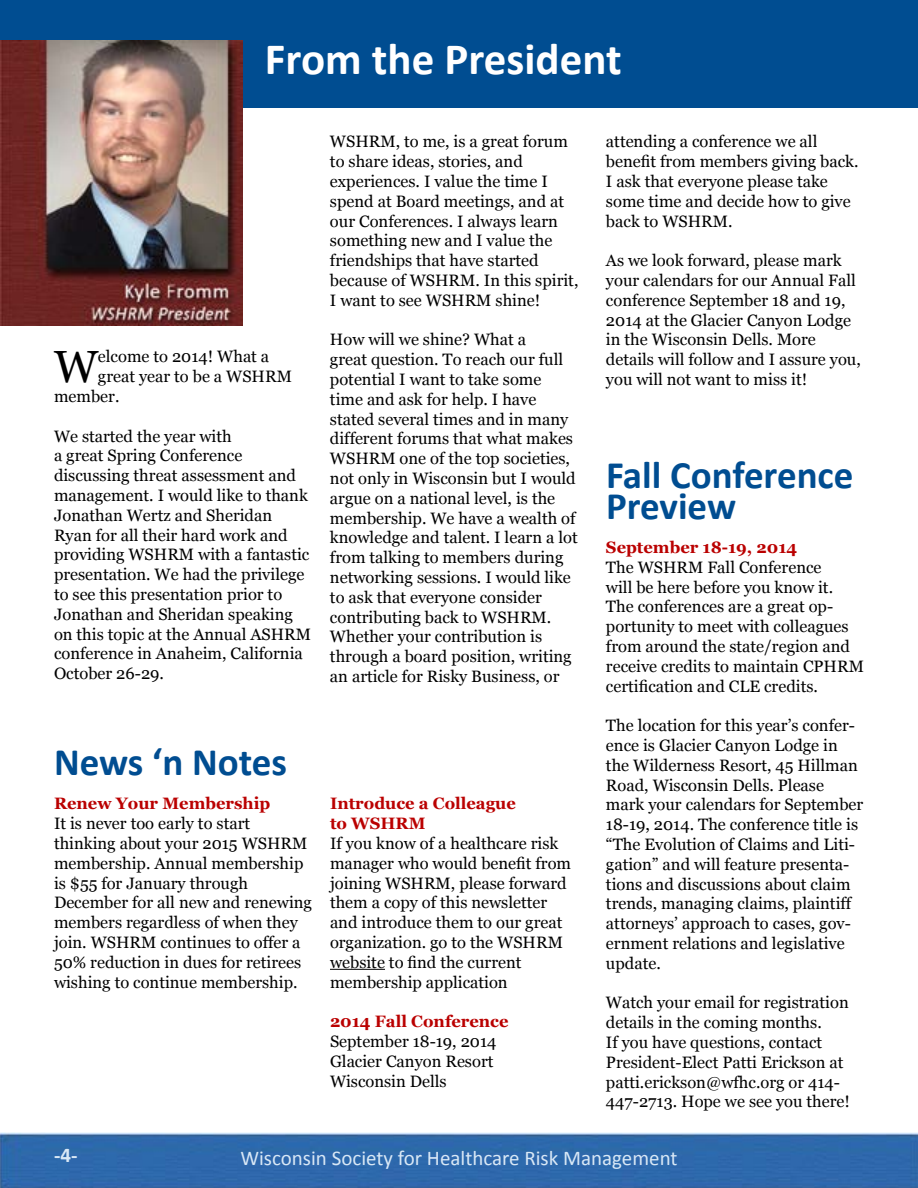
<style>
.page{position:relative;width:918px;height:1188px;background:#fff}
.page>*{position:absolute;margin:0;border:0;box-sizing:border-box;transform-origin:0 0}
.t1{font:45.15px "Georgia";color:#000}
.t2{font:700 45px "Calibri";color:#fff}
.t3{font:700 39px/31.5px "Calibri";color:#004d91}
.t4{font:21px "Calibri";color:#d9e8f6}
.t5{font:700 21px "Calibri";color:#d9e8f6}
.t6{font:16.5px/19.8px "Georgia";color:#000}
.t7{font:700 16.5px/19.8px "Georgia";color:#ba0000}
</style>
<div class="page">
<img style="left:0;top:1133px;width:918px;height:55px">
<div style="left:0;top:0;width:918px;height:108px;background:#004d91"></div>
<img style="left:0;top:41px;width:243px;height:285px">
<hr style="left:330px;top:969px;width:55px;height:1px;background:#000">
<h2 class="t2" style="left:265px;top:31px;width:358px">From the President</h2>
<h1 class="t1" style="left:54px;top:339px;width:45px">W</h1>
<p class="t6" style="left:98px;top:347px;width:173px">elcome to 2014! What a</p>
<p class="t6" style="left:98px;top:367px;width:195px">great year to be a WSHRM</p>
<p class="t6" style="left:54px;top:387px;width:67px">member.</p>
<p class="t6" style="left:54px;top:426px;width:259px">We started the year with<br>a great Spring Conference discussing threat assessment and management. I would like to thank<br>Jonathan Wertz and Sheridan<br>Ryan for all their hard work and providing WSHRM with a fantastic presentation. We had the privilege to see this presentation prior to<br>Jonathan and Sheridan speaking on this topic at the Annual ASHRM conference in Anaheim, California<br>October 26-29.</p>
<p class="t6" style="left:330px;top:132px;width:250px">WSHRM, to me, is a great forum to share ideas, stories, and experiences. I value the time I spend at Board meetings, and at our Conferences. I always learn something new and I value the friendships that have started because of WSHRM. In this spirit,<br>I want to see WSHRM shine!</p>
<p class="t6" style="left:330px;top:330px;width:249px">How will we shine? What a<br>great question. To reach our full potential I want to take some time and ask for help. I have stated several times and in many different forums that what makes<br>WSHRM one of the top societies, not only in Wisconsin but I would argue on a national level, is the membership. We have a wealth of knowledge and talent. I learn a lot from talking to members during networking sessions. I would like to ask that everyone consider contributing back to WSHRM.<br>Whether your contribution is through a board position, writing an article for Risky Business, or</p>
<h3 class="t3" style="left:54px;top:747px;width:234px">News ‘n Notes</h3>
<p class="t7" style="left:54px;top:794px;width:218px">Renew Your Membership</p>
<p class="t6" style="left:54px;top:814px;width:259px">It is never too early to start thinking about your 2015 WSHRM membership. Annual membership is $55 for January through<br>December for all new and renewing members regardless of when they join. WSHRM continues to offer a<br>50% reduction in dues for retirees wishing to continue membership.</p>
<p class="t7" style="left:330px;top:794px;width:187px">Introduce a Colleague to WSHRM</p>
<p class="t6" style="left:330px;top:834px;width:243px">If you know of a healthcare risk manager who would benefit from joining WSHRM, please forward them a copy of this newsletter and introduce them to our great organization. go to the WSHRM website to find the current membership application</p>
<p class="t7" style="left:330px;top:1012px;width:180px">2014 Fall Conference</p>
<p class="t6" style="left:330px;top:1032px;width:168px">September 18-19, 2014<br>Glacier Canyon Resort<br>Wisconsin Dells</p>
<p class="t6" style="left:606px;top:132px;width:254px">attending a conference we all benefit from members giving back.<br>I ask that everyone please take some time and decide how to give back to WSHRM.</p>
<p class="t6" style="left:606px;top:251px;width:256px">As we look forward, please mark your calendars for our Annual Fall conference September 18 and 19,<br>2014 at the Glacier Canyon Lodge in the Wisconsin Dells. More details will follow and I assure you, you will not want to miss it!</p>
<h3 class="t3" style="left:606px;top:459px;width:249px">Fall Conference<br>Preview</h3>
<p class="t7" style="left:606px;top:537px;width:193px">September 18-19, 2014</p>
<p class="t6" style="left:606px;top:558px;width:259px">The WSHRM Fall Conference<br>will be here before you know it.<br>The conferences are a great op&shy;portunity to meet with colleagues from around the state/region and receive credits to maintain CPHRM certification and CLE credits.</p>
<p class="t6" style="left:606px;top:716px;width:259px">The location for this year’s confer&shy;ence is Glacier Canyon Lodge in the Wilderness Resort, 45 Hillman<br>Road, Wisconsin Dells. Please mark your calendars for September<br>18-19, 2014. The conference title is “The Evolution of Claims and Liti&shy;gation” and will feature presenta&shy;tions and discussions about claim trends, managing claims, plaintiff attorneys’ approach to cases, gov&shy;ernment relations and legislative update.</p>
<p class="t6" style="left:606px;top:993px;width:246px">Watch your email for registration details in the coming months.<br>If you have questions, contact<br>President-Elect Patti Erickson at patti.erickson@wfhc.org or 414-<br>447-2713. Hope we see you there!</p>
<p class="t5" style="left:54px;top:1142px;width:25px">-4-</p>
<p class="t4" style="left:240px;top:1145px;width:439px">Wisconsin Society for Healthcare Risk Management</p>
</div>
